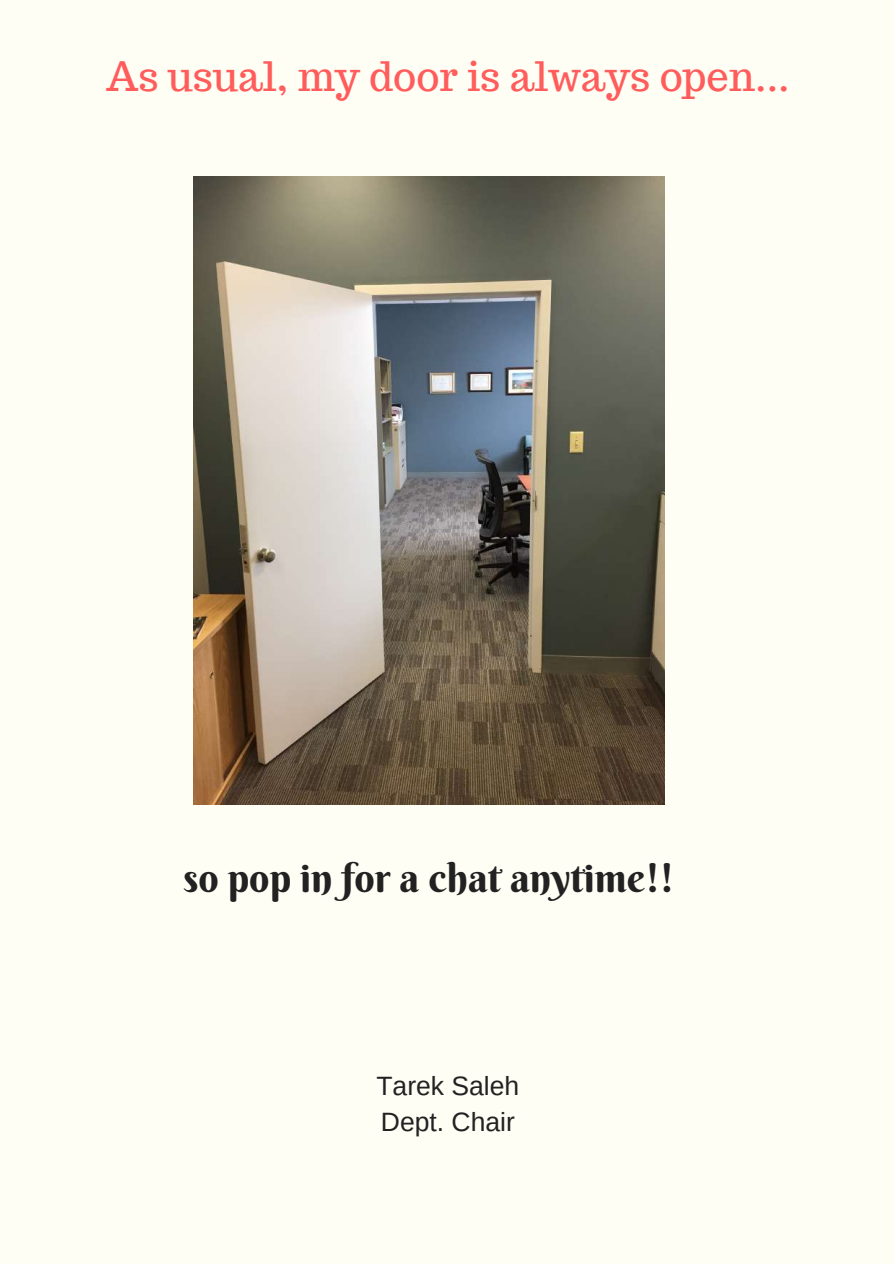
<style>
.page{position:relative;width:894px;height:1264px;background:#fff}
.page>*{position:absolute;margin:0;border:0;box-sizing:border-box;transform-origin:0 0}
.t1{font:39.75px "Trocchi";color:#ff5c5c}
.t2{font:39.75px "Berkshire Swash";color:#222}
.t3{font:26.55px/36px "Arimo";color:#222}
</style>
<div class="page">
<div style="left:0;top:0;width:893px;height:1263px;background:#fffef5"></div>
<img style="left:193px;top:177px;width:471px;height:627px">
<p class="t1" style="left:106px;top:51px;width:684px">As usual, my door is always open...</p>
<p class="t2" style="left:183px;top:852px;width:492px">so pop in for a chat anytime!!</p>
<p class="t3" style="left:376px;top:1067px;width:144px">Tarek Saleh<br>Dept. Chair</p>
</div>
